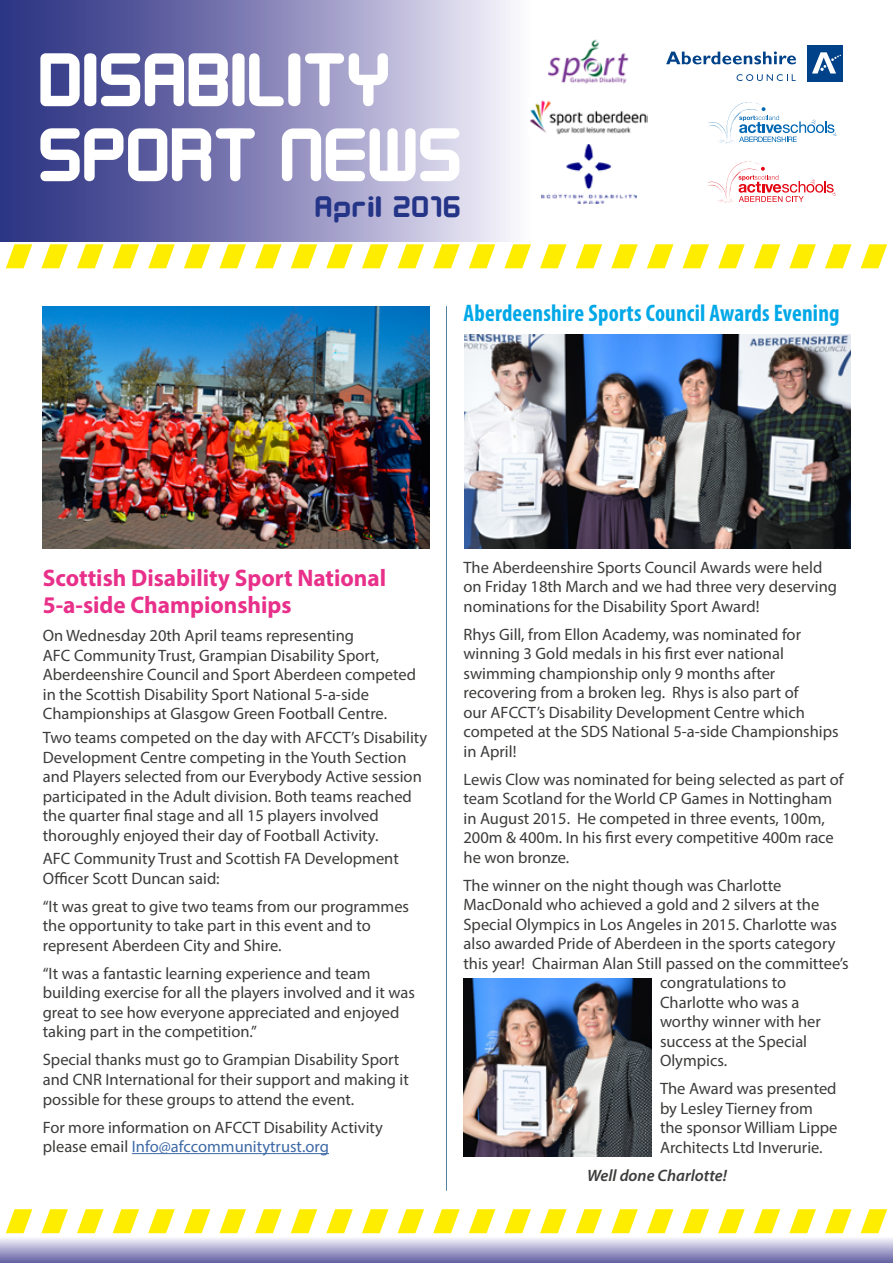
<style>
.page{position:relative;width:893px;height:1263px;background:#fff}
.page>*{position:absolute;margin:0;border:0;box-sizing:border-box;transform-origin:0 0}
.t1{font:30px "Designer Block";letter-spacing:.07em;color:#243588}
.t2{font:700 24px/27px "Myriad Pro";color:#e8308a}
.t3{font:700 condensed 24px "Myriad Pro";letter-spacing:.01em;color:#00a8e7}
.t4{font:16.5px/19.5px "Myriad Pro";color:#3c3c3b}
.t5{font:italic 600 16.5px "Myriad Pro";color:#3c3c3b}
.s1{color:#3e6aa6}
</style>
<div class="page">
<svg style="left:0;top:0;width:511px;height:241px;background:#8c8cbc"></svg>
<svg style="left:6px;top:244px;width:882px;height:24px"></svg>
<img style="left:542px;top:145px;width:94px;height:59px">
<img style="left:530px;top:100px;width:118px;height:35px">
<div style="left:808px;top:45px;width:35px;height:36px;background:#004289"></div>
<svg style="left:812px;top:52px;width:29px;height:22px"></svg>
<svg style="left:666px;top:51px;width:130px;height:13px"></svg>
<svg style="left:737px;top:74px;width:59px;height:7px"></svg>
<img style="left:548px;top:39px;width:81px;height:45px">
<svg style="left:708px;top:102px;width:129px;height:42px"></svg>
<svg style="left:707px;top:162px;width:129px;height:42px"></svg>
<svg style="left:6px;top:1209px;width:882px;height:24px"></svg>
<svg style="left:40px;top:128px;width:419px;height:53px"></svg>
<svg style="left:40px;top:53px;width:348px;height:53px"></svg>
<hr style="left:132px;top:1153px;width:197px;height:1px;background:#3e6aa6">
<img style="left:43px;top:306px;width:387px;height:243px">
<svg style="left:0;top:1238px;width:893px;height:25px;background:#a9a6cd"></svg>
<img style="left:464px;top:335px;width:386px;height:214px">
<img style="left:463px;top:978px;width:188px;height:179px">
<hr style="left:446px;top:306px;width:1px;height:885px;background:#53809b">
<h1 class="t1" style="left:316px;top:186px;width:146px">April 2016</h1>
<h2 class="t3" style="left:463px;top:298px;width:378px">Aberdeenshire Sports Council Awards Evening</h2>
<h2 class="t2" style="left:43px;top:564px;width:345px">Scottish Disability Sport National<br>5-a-side Championships</h2>
<p class="t4" style="left:43px;top:626px;width:375px">On Wednesday 20th April teams representing<br>AFC Community Trust, Grampian Disability Sport, Aberdeenshire Council and Sport Aberdeen competed in the Scottish Disability Sport National 5-a-side Championships at Glasgow Green Football Centre.</p>
<p class="t4" style="left:43px;top:728px;width:386px">Two teams competed on the day with AFCCT’s Disability Development Centre competing in the Youth Section and Players selected from our Everybody Active session participated in the Adult division. Both teams reached the quarter final stage and all 15 players involved thoroughly enjoyed their day of Football Activity.</p>
<p class="t4" style="left:43px;top:849px;width:358px">AFC Community Trust and Scottish FA Development<br>Officer Scott Duncan said:</p>
<p class="t4" style="left:43px;top:896px;width:368px">“It was great to give two teams from our programmes the opportunity to take part in this event and to represent Aberdeen City and Shire.</p>
<p class="t4" style="left:43px;top:963px;width:374px">“It was a fantastic learning experience and team building exercise for all the players involved and it was great to see how everyone appreciated and enjoyed taking part in the competition.”</p>
<p class="t4" style="left:43px;top:1050px;width:368px">Special thanks must go to Grampian Disability Sport and CNR International for their support and making it possible for these groups to attend the event.</p>
<p class="t4" style="left:43px;top:1117px;width:342px">For more information on AFCCT Disability Activity please email <span class="s1">Info@afccommunitytrust.org</span></p>
<p class="t4" style="left:463px;top:557px;width:375px">The Aberdeenshire Sports Council Awards were held on Friday 18th March and we had three very deserving nominations for the Disability Sport Award!</p>
<p class="t4" style="left:463px;top:624px;width:377px">Rhys Gill, from Ellon Academy, was nominated for winning 3 Gold medals in his first ever national swimming championship only 9 months after recovering from a broken leg. Rhys is also part of<br>our AFCCT’s Disability Development Centre which competed at the SDS National 5-a-side Championships in April!</p>
<p class="t4" style="left:463px;top:769px;width:382px">Lewis Clow was nominated for being selected as part of team Scotland for the World CP Games in Nottingham in August 2015. He competed in three events, 100m, 200m &amp; 400m. In his first every competitive 400m race he won bronze.</p>
<p class="t4" style="left:463px;top:875px;width:319px">The winner on the night though was Charlotte</p>
<p class="t4" style="left:463px;top:895px;width:357px">MacDonald who achieved a gold and 2 silvers at the</p>
<p class="t4" style="left:463px;top:914px;width:375px">Special Olympics in Los Angeles in 2015. Charlotte was</p>
<p class="t4" style="left:463px;top:934px;width:374px">also awarded Pride of Aberdeen in the sports category</p>
<p class="t4" style="left:463px;top:953px;width:387px">this year! Chairman Alan Still passed on the committee’s</p>
<p class="t4" style="left:660px;top:973px;width:128px">congratulations to</p>
<p class="t4" style="left:660px;top:992px;width:141px">Charlotte who was a</p>
<p class="t4" style="left:660px;top:1012px;width:162px">worthy winner with her</p>
<p class="t4" style="left:660px;top:1031px;width:149px">success at the Special</p>
<p class="t4" style="left:660px;top:1051px;width:69px">Olympics.</p>
<p class="t4" style="left:660px;top:1079px;width:179px">The Award was presented by Lesley Tierney from the sponsor William Lippe<br>Architects Ltd Inverurie.</p>
<p class="t5" style="left:587px;top:1165px;width:141px">Well done Charlotte!</p>
</div>
